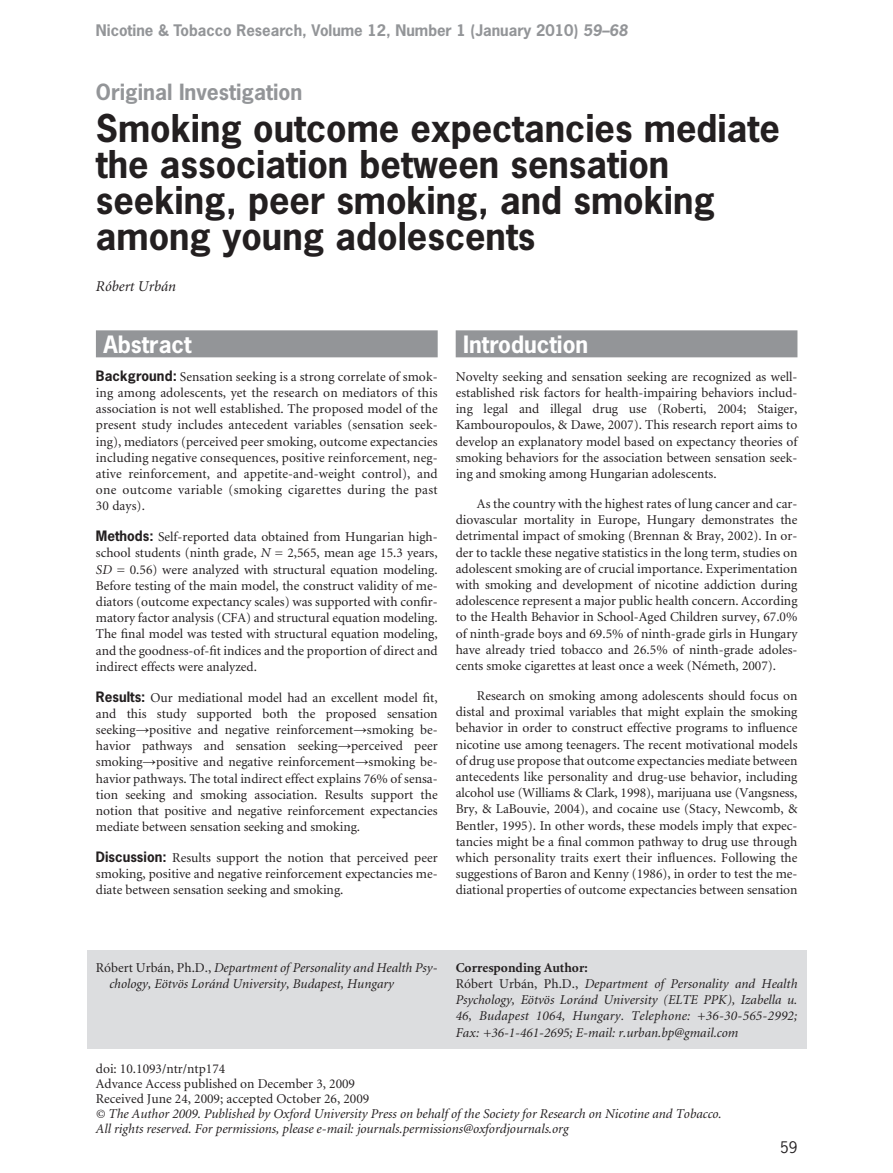
<style>
.page{position:relative;width:893px;height:1173px;background:#fff}
.page>*{position:absolute;margin:0;border:0;box-sizing:border-box;transform-origin:0 0}
.t1{font:700 36px/36px "News Gothic";color:#231f20}
.t2{font:700 22.5px "News Gothic";color:#fff}
.t3{font:700 21px "News Gothic";color:#939598}
.t4{font:700 15px "News Gothic";color:#939598}
.t5{font:italic 15px "Minion";color:#231f20}
.t6{font:15px "News Gothic";color:#231f20}
.t7{font:13.5px/16.2px "Minion";color:#231f20;text-align:justify}
.t8{font:italic 13.5px/16.2px "Minion";color:#231f20}
.s1{font-style:italic}
.s2{font-family:"News Gothic";font-weight:700}
.s3{font-family:"Times New Roman"}
.s4{font-style:normal}
.s5{font-weight:700;font-style:normal}
</style>
<div class="page">
<div style="left:455px;top:330px;width:342px;height:27px;background:#939598"></div>
<div style="left:96px;top:330px;width:341px;height:27px;background:#939598"></div>
<div style="left:87px;top:950px;width:719px;height:99px;background:#dcdddf"></div>
<p class="t4" style="left:96px;top:24px;width:533px">Nicotine &amp; Tobacco Research, Volume 12, Number 1 (January 2010) <span class="s1">59–68</span></p>
<h3 class="t3" style="left:96px;top:84px;width:208px">Original Investigation</h3>
<h1 class="t1" style="left:96px;top:114px;width:685px">Smoking outcome expectancies mediate the association between sensation seeking, peer smoking, and smoking among young adolescents</h1>
<p class="t5" style="left:96px;top:280px;width:82px">Róbert Urbán</p>
<h2 class="t2" style="left:103px;top:335px;width:90px">Abstract</h2>
<p class="t7" style="left:96px;top:369px;width:343px"><span class="s2">Background:</span> Sensation seeking is a strong correlate of smok&shy;ing among adolescents, yet the research on mediators of this association is not well established. The proposed model of the present study includes antecedent variables (sensation seek&shy;ing), mediators (perceived peer smoking, outcome expectancies including negative consequences, positive reinforcement, neg&shy;ative reinforcement, and appetite-and-weight control), and one outcome variable (smoking cigarettes during the past 30 days).</p>
<p class="t7" style="left:96px;top:530px;width:343px"><span class="s2">Methods:</span> Self-reported data obtained from Hungarian high&shy;school students (ninth grade, <span class="s1">N</span> = 2,565, mean age 15.3 years, <span class="s1">SD</span> = 0.56) were analyzed with structural equation modeling.<br>Before testing of the main model, the construct validity of me&shy;diators (outcome expectancy scales) was supported with confir&shy;matory factor analysis (CFA) and structural equation modeling.<br>The final model was tested with structural equation modeling, and the goodness-of-fit indices and the proportion of direct and indirect effects were analyzed.</p>
<p class="t7" style="left:96px;top:690px;width:343px"><span class="s2">Results:</span> Our mediational model had an excellent model fit, and this study supported both the proposed sensation seeking <span class="s3">→</span> positive and negative reinforcement <span class="s3">→</span> smoking be&shy;havior pathways and sensation seeking <span class="s3">→</span> perceived peer smoking <span class="s3">→</span> positive and negative reinforcement <span class="s3">→</span> smoking be&shy;havior pathways. The total indirect effect explains 76% of sensa&shy;tion seeking and smoking association. Results support the notion that positive and negative reinforcement expectancies mediate between sensation seeking and smoking.</p>
<p class="t7" style="left:96px;top:851px;width:343px"><span class="s2">Discussion:</span> Results support the notion that perceived peer smoking, positive and negative reinforcement expectancies me&shy;diate between sensation seeking and smoking.</p>
<h2 class="t2" style="left:463px;top:335px;width:127px">Introduction</h2>
<p class="t7" style="left:455px;top:369px;width:343px">Novelty seeking and sensation seeking are recognized as well&shy;established risk factors for health-impairing behaviors includ&shy;ing legal and illegal drug use ( Roberti, 2004 ; Staiger, Kambouropoulos, &amp; Dawe, 2007 ). This research report aims to develop an explanatory model based on expectancy theories of smoking behaviors for the association between sensation seek&shy;ing and smoking among Hungarian adolescents.</p>
<p class="t7" style="left:455px;top:497px;width:343px;text-indent:21px">As the country with the highest rates of lung cancer and car&shy;diovascular mortality in Europe, Hungary demonstrates the detrimental impact of smoking ( Brennan &amp; Bray, 2002 ). In or&shy;der to tackle these negative statistics in the long term, studies on adolescent smoking are of crucial importance. Experimentation with smoking and development of nicotine addiction during adolescence represent a major public health concern. According to the Health Behavior in School-Aged Children survey, 67.0% of ninth-grade boys and 69.5% of ninth-grade girls in Hungary have already tried tobacco and 26.5% of ninth-grade adoles&shy;cents smoke cigarettes at least once a week ( Németh, 2007 ).</p>
<p class="t7" style="left:455px;top:689px;width:343px;text-indent:21px">Research on smoking among adolescents should focus on distal and proximal variables that might explain the smoking behavior in order to construct effective programs to influence nicotine use among teenagers. The recent motivational models of drug use propose that outcome expectancies mediate between antecedents like personality and drug-use behavior, including alcohol use ( Williams &amp; Clark, 1998 ), marijuana use ( Vangsness, Bry, &amp; LaBouvie, 2004 ), and cocaine use ( Stacy, Newcomb, &amp; Bentler, 1995 ). In other words, these models imply that expec&shy;tancies might be a final common pathway to drug use through which personality traits exert their influences. Following the suggestions of Baron and Kenny (1986) , in order to test the me&shy;diational properties of outcome expectancies between sensation</p>
<p class="t8" style="left:109px;top:961px;width:330px;text-indent:-14px"><span class="s4">Róbert Urbán, Ph.D.,</span> Department of Personality and Health Psy&shy;chology, Eötvös Loránd University, Budapest, Hungary</p>
<p class="t8" style="left:455px;top:961px;width:343px"><span class="s5">Corresponding Author:<br></span><span class="s4">Róbert Urbán, Ph.D.,</span> Department of Personality and Health Psychology, Eötvös Loránd University (ELTE PPK), Izabella u.<br>46, Budapest 1064, Hungary. Telephone: +36-30-565-2992; Fax: +36-1-461-2695; E-mail : r.urban.bp@gmail.com</p>
<p class="t7" style="left:96px;top:1062px;width:275px;line-height:15px;text-align:left">doi: 10.1093/ntr/ntp174<br>Advance Access published on December 3, 2009<br>Received June 24 , 2009 ; accepted October 26 , 2009</p>
<p class="t8" style="left:96px;top:1107px;width:627px;line-height:15px">© The Author 2009. Published by Oxford University Press on behalf of the Society for Research on Nicotine and Tobacco.<br>All rights reserved. For permissions, please e-mail: journals.permissions@oxfordjournals.org</p>
<p class="t6" style="left:780px;top:1142px;width:19px">59</p>
</div>
